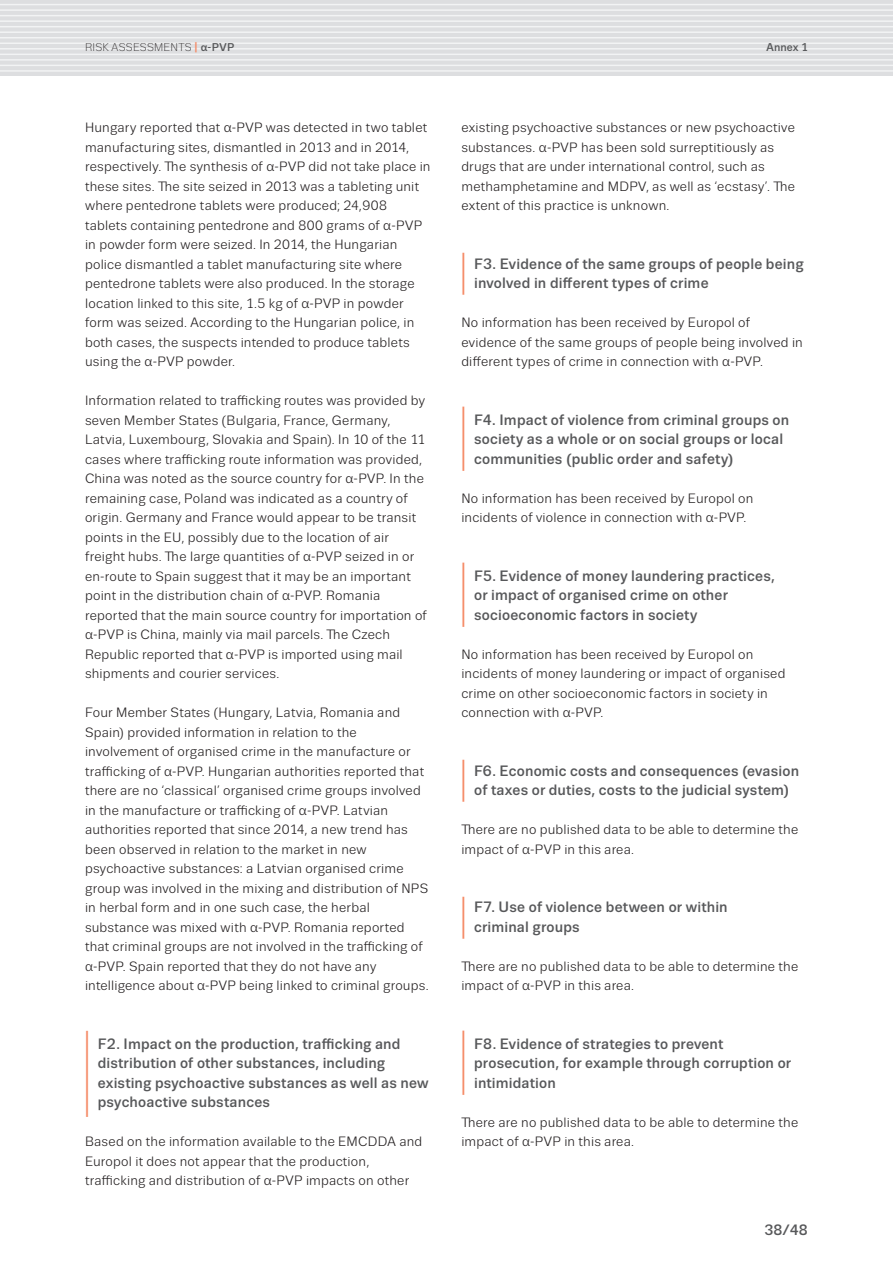
<style>
.page{position:relative;width:893px;height:1263px;background:#fff}
.page>*{position:absolute;margin:0;border:0;box-sizing:border-box;transform-origin:0 0}
.II_Headline{font:700 94.5px "Trivia Sans";color:#f58964;scale:.12 1}
.II_Headline-2{font:700 70.5px "Trivia Sans";color:#f58964;scale:.16 1}
.II_Headline-3{font:700 46.05px "Trivia Sans";color:#f58964;scale:.24 1}
.II_Headline-4{font:500 15px/19.5px "Trivia Sans";letter-spacing:.01em;color:#57585a}
.TEXT_Regular_9_13{font:13.5px/19.5px "Trivia Sans";letter-spacing:.015em;color:#231f20}
.t1{font:300 11.25px "Trivia Sans";letter-spacing:.02em;color:#231f20}
.t2{font:500 11.25px "Trivia Sans";letter-spacing:.01em;color:#57585a}
.s1{font-weight:500;color:#f58964}
.s2{font-weight:500;color:#57585a}
</style>
<div class="page">
<div style="left:0;top:0;width:893px;height:76px;background:#dddee0"></div>
<hr style="left:0;top:0;width:893px;height:1px;background:#f2f3f4">
<hr style="left:0;top:4px;width:893px;height:1px;background:#f2f3f4">
<hr style="left:0;top:9px;width:893px;height:2px;background:#f2f3f4">
<hr style="left:0;top:15px;width:893px;height:1px;background:#f2f3f4">
<hr style="left:0;top:20px;width:893px;height:2px;background:#f2f3f4">
<hr style="left:0;top:26px;width:893px;height:1px;background:#f2f3f4">
<hr style="left:0;top:31px;width:893px;height:2px;background:#f2f3f4">
<hr style="left:0;top:37px;width:893px;height:1px;background:#f2f3f4">
<hr style="left:0;top:43px;width:893px;height:1px;background:#f2f3f4">
<hr style="left:0;top:48px;width:893px;height:2px;background:#f2f3f4">
<hr style="left:0;top:54px;width:893px;height:1px;background:#f2f3f4">
<hr style="left:0;top:59px;width:893px;height:2px;background:#f2f3f4">
<hr style="left:0;top:65px;width:893px;height:1px;background:#f2f3f4">
<hr style="left:0;top:70px;width:893px;height:2px;background:#f2f3f4">
<p class="t1" style="left:85px;top:42px;width:151px">RISK ASSESSMENTS <span class="s1">|</span> <span class="s2">α-PVP</span></p>
<p class="t2" style="left:766px;top:42px;width:43px">Annex 1</p>
<p class="TEXT_Regular_9_13" style="left:85px;top:118px;width:347px">Hungary reported that α-PVP was detected in two tablet manufacturing sites, dismantled in 2013 and in 2014, respectively. The synthesis of α-PVP did not take place in these sites. The site seized in 2013 was a tableting unit where pentedrone tablets were produced; 24,908 tablets containing pentedrone and 800 grams of α-PVP in powder form were seized. In 2014, the Hungarian police dismantled a tablet manufacturing site where pentedrone tablets were also produced. In the storage location linked to this site, 1.5 kg of α-PVP in powder form was seized. According to the Hungarian police, in both cases, the suspects intended to produce tablets using the α-PVP powder.</p>
<p class="TEXT_Regular_9_13" style="left:85px;top:391px;width:343px">Information related to trafficking routes was provided by seven Member States (Bulgaria, France, Germany, Latvia, Luxembourg, Slovakia and Spain). In 10 of the 11 cases where trafficking route information was provided, China was noted as the source country for α-PVP. In the remaining case, Poland was indicated as a country of origin. Germany and France would appear to be transit points in the EU, possibly due to the location of air freight hubs. The large quantities of α-PVP seized in or en-route to Spain suggest that it may be an important point in the distribution chain of α-PVP. Romania reported that the main source country for importation of α-PVP is China, mainly via mail parcels. The Czech Republic reported that α-PVP is imported using mail shipments and courier services.</p>
<p class="TEXT_Regular_9_13" style="left:85px;top:703px;width:345px">Four Member States (Hungary, Latvia, Romania and Spain) provided information in relation to the involvement of organised crime in the manufacture or trafficking of α-PVP. Hungarian authorities reported that there are no ‘classical’ organised crime groups involved in the manufacture or trafficking of α-PVP. Latvian authorities reported that since 2014, a new trend has been observed in relation to the market in new psychoactive substances: a Latvian organised crime group was involved in the mixing and distribution of NPS in herbal form and in one such case, the herbal substance was mixed with α-PVP. Romania reported that criminal groups are not involved in the trafficking of α-PVP. Spain reported that they do not have any intelligence about α-PVP being linked to criminal groups.</p>
<p class="II_Headline" style="left:85px;top:1012px;width:35px">|</p>
<p class="II_Headline-4" style="left:98px;top:1034px;width:332px">F2. Impact on the production, trafficking and distribution of other substances, including existing psychoactive substances as well as new psychoactive substances</p>
<p class="TEXT_Regular_9_13" style="left:85px;top:1132px;width:339px">Based on the information available to the EMCDDA and<br>Europol it does not appear that the production, trafficking and distribution of α-PVP impacts on other</p>
<p class="TEXT_Regular_9_13" style="left:461px;top:118px;width:335px">existing psychoactive substances or new psychoactive substances. α-PVP has been sold surreptitiously as drugs that are under international control, such as methamphetamine and MDPV, as well as ‘ecstasy’. The extent of this practice is unknown.</p>
<p class="II_Headline-3" style="left:461px;top:244px;width:18px">|</p>
<p class="II_Headline-4" style="left:474px;top:254px;width:331px">F3. Evidence of the same groups of people being involved in different types of crime</p>
<p class="TEXT_Regular_9_13" style="left:461px;top:313px;width:343px">No information has been received by Europol of evidence of the same groups of people being involved in different types of crime in connection with α-PVP.</p>
<p class="II_Headline-2" style="left:461px;top:393px;width:27px">|</p>
<p class="II_Headline-4" style="left:474px;top:410px;width:317px">F4. Impact of violence from criminal groups on society as a whole or on social groups or local communities (public order and safety)</p>
<p class="TEXT_Regular_9_13" style="left:461px;top:488px;width:294px">No information has been received by Europol on incidents of violence in connection with α-PVP.</p>
<p class="II_Headline-2" style="left:461px;top:549px;width:27px">|</p>
<p class="II_Headline-4" style="left:474px;top:566px;width:302px">F5. Evidence of money laundering practices, or impact of organised crime on other socioeconomic factors in society</p>
<p class="TEXT_Regular_9_13" style="left:461px;top:644px;width:326px">No information has been received by Europol on incidents of money laundering or impact of organised crime on other socioeconomic factors in society in connection with α-PVP.</p>
<p class="II_Headline-3" style="left:461px;top:751px;width:18px">|</p>
<p class="II_Headline-4" style="left:474px;top:761px;width:327px">F6. Economic costs and consequences (evasion of taxes or duties, costs to the judicial system)</p>
<p class="TEXT_Regular_9_13" style="left:461px;top:820px;width:338px">There are no published data to be able to determine the impact of α-PVP in this area.</p>
<p class="II_Headline-3" style="left:461px;top:887px;width:18px">|</p>
<p class="II_Headline-4" style="left:474px;top:897px;width:255px">F7. Use of violence between or within criminal groups</p>
<p class="TEXT_Regular_9_13" style="left:461px;top:956px;width:338px">There are no published data to be able to determine the impact of α-PVP in this area.</p>
<p class="II_Headline-2" style="left:461px;top:1017px;width:27px">|</p>
<p class="II_Headline-4" style="left:474px;top:1034px;width:319px">F8. Evidence of strategies to prevent prosecution, for example through corruption or intimidation</p>
<p class="TEXT_Regular_9_13" style="left:461px;top:1112px;width:338px">There are no published data to be able to determine the impact of α-PVP in this area.</p>
<p class="II_Headline-4" style="left:765px;top:1220px;width:45px">38/48</p>
</div>
